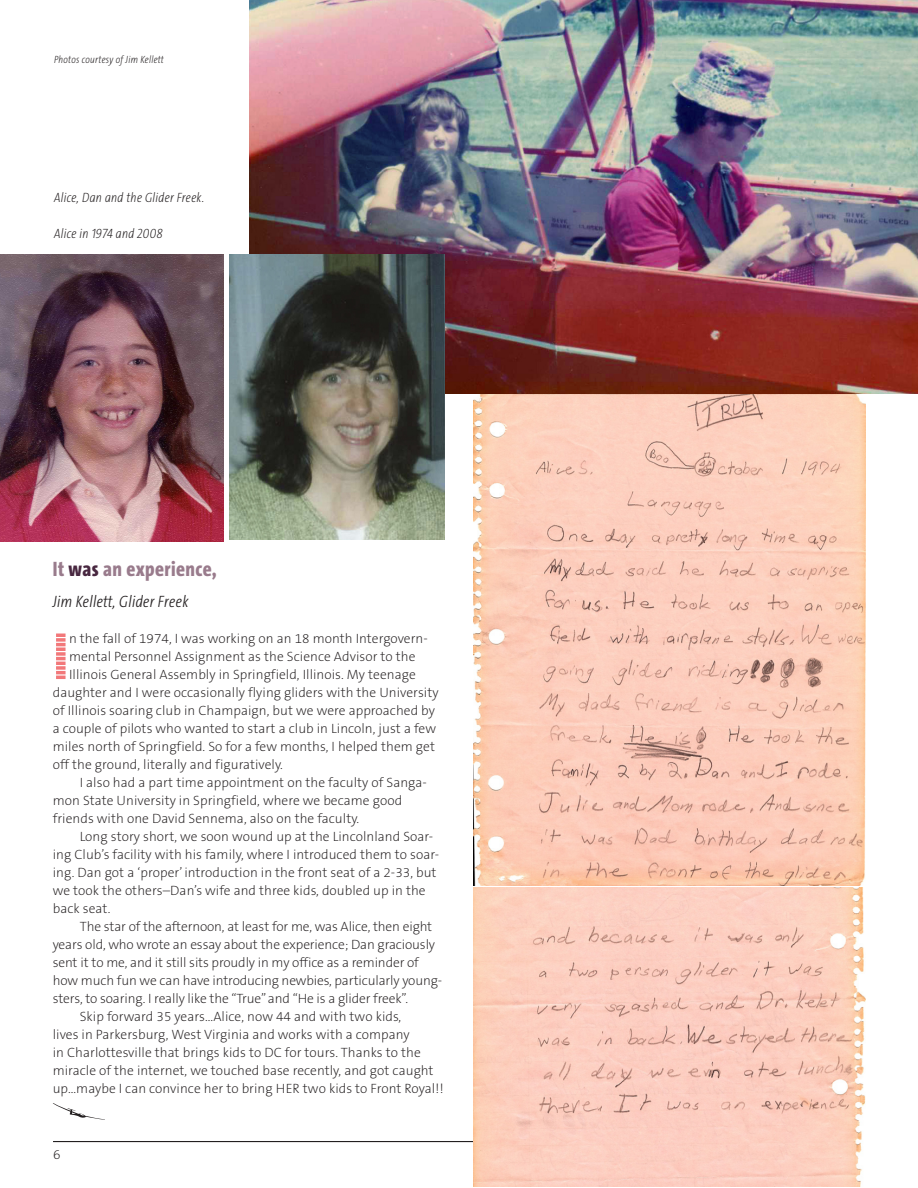
<style>
.page{position:relative;width:918px;height:1188px;background:#fff}
.page>*{position:absolute;margin:0;border:0;box-sizing:border-box;transform-origin:0 0}
.Skyline_text{font:64.5px "Maximus BT";color:#f2787a}
.Skylines_Head{font:800 21px "The Sans Cd OF8";letter-spacing:.02em;color:#997b8c}
.Skylines_Author{font:italic 300 16.5px "The Sans Cd LF3 i";letter-spacing:.02em;color:#231f20}
.Skyline_text-2{font:200 13.5px/18px "The Sans CE B2";letter-spacing:.005em;color:#231f20}
.Skyline_captions{font:italic 200 13.5px "The Sans Cd LF2 i";letter-spacing:.02em;color:#231f20}
.Skyline_text-3{font:italic 200 10.5px "The Sans Cd LF2 i";letter-spacing:.025em;color:#231f20}
.s1{color:#482740}
</style>
<div class="page">
<hr style="left:53px;top:1141px;width:810px;height:1px;background:#231f20">
<img style="left:249px;top:0;width:669px;height:394px">
<img style="left:474px;top:888px;width:391px;height:299px">
<img style="left:474px;top:395px;width:391px;height:490px">
<img style="left:0;top:255px;width:223px;height:287px">
<img style="left:230px;top:255px;width:215px;height:285px">
<svg style="left:53px;top:1103px;width:52px;height:17px"></svg>
<p class="Skyline_text-3" style="left:54px;top:55px;width:111px">Photos courtesy of Jim Kellett</p>
<p class="Skyline_captions" style="left:54px;top:191px;width:152px">Alice, Dan and the Glider Freek.</p>
<p class="Skyline_captions" style="left:54px;top:227px;width:110px">Alice in 1974 and 2008</p>
<p class="Skylines_Head" style="left:53px;top:558px;width:166px">It <span class="s1">was</span> an experience,</p>
<p class="Skylines_Author" style="left:53px;top:594px;width:137px">Jim Kellett, Glider Freek</p>
<p class="Skyline_text" style="left:53px;top:618px;width:18px">I</p>
<p class="Skyline_text-2" style="left:69px;top:630px;width:360px">n the fall of 1974, I was working on an 18 month Intergovern-</p>
<p class="Skyline_text-2" style="left:69px;top:648px;width:348px">mental Personnel Assignment as the Science Advisor to the</p>
<p class="Skyline_text-2" style="left:69px;top:666px;width:348px">Illinois General Assembly in Springfield, Illinois. My teenage</p>
<p class="Skyline_text-2" style="left:53px;top:684px;width:387px">daughter and I were occasionally flying gliders with the University</p>
<p class="Skyline_text-2" style="left:53px;top:702px;width:384px">of Illinois soaring club in Champaign, but we were approached by</p>
<p class="Skyline_text-2" style="left:53px;top:720px;width:385px">a couple of pilots who wanted to start a club in Lincoln, just a few</p>
<p class="Skyline_text-2" style="left:53px;top:738px;width:384px">miles north of Springfield. So for a few months, I helped them get</p>
<p class="Skyline_text-2" style="left:53px;top:756px;width:232px">off the ground, literally and figuratively.</p>
<p class="Skyline_text-2" style="left:53px;top:774px;width:376px;text-indent:27px">I also had a part time appointment on the faculty of Sanga&shy;mon State University in Springfield, where we became good friends with one David Sennema, also on the faculty.</p>
<p class="Skyline_text-2" style="left:53px;top:828px;width:388px;text-indent:27px">Long story short, we soon wound up at the Lincolnland Soar&shy;ing Club’s facility with his family, where I introduced them to soar&shy;ing. Dan got a ‘proper’ introduction in the front seat of a 2-33, but we took the others–Dan’s wife and three kids, doubled up in the back seat.</p>
<p class="Skyline_text-2" style="left:53px;top:918px;width:391px;text-indent:27px">The star of the afternoon, at least for me, was Alice, then eight years old, who wrote an essay about the experience; Dan graciously sent it to me, and it still sits proudly in my office as a reminder of how much fun we can have introducing newbies, particularly young&shy;sters, to soaring. I really like the “True” and “He is a glider freek”.</p>
<p class="Skyline_text-2" style="left:53px;top:1008px;width:393px;text-indent:27px">Skip forward 35 years...Alice, now 44 and with two kids,<br>lives in Parkersburg, West Virginia and works with a company<br>in Charlottesville that brings kids to DC for tours. Thanks to the miracle of the internet, we touched base recently, and got caught up...maybe I can convince her to bring HER two kids to Front Royal!!</p>
<p class="Skyline_text-2" style="left:53px;top:1147px;width:9px">6</p>
</div>
